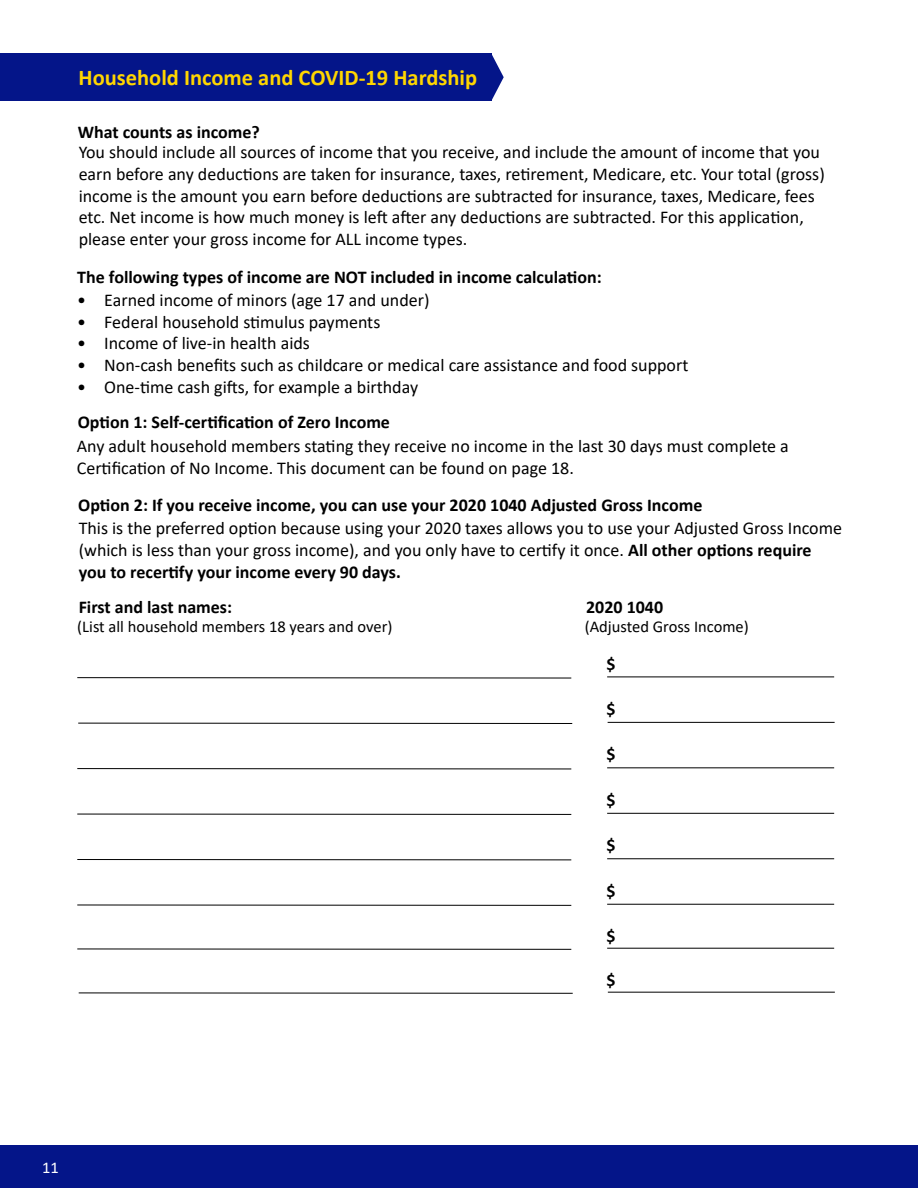
<style>
.page{position:relative;width:918px;height:1188px;background:#fff}
.page>*{position:absolute;margin:0;border:0;box-sizing:border-box;transform-origin:0 0}
.t1{font:700 22.5px "Calibri";color:#ffd600}
.t2{font:18px/21.6px "Calibri";color:#000}
.t3{font:700 18px "Calibri";color:#000}
.t4{font:16.5px "Calibri";color:#000}
.t5{font:16.5px "Calibri";color:#fff}
.s1{font-weight:700}
</style>
<div class="page">
<div style="left:0;top:54px;width:491px;height:47px;background:#041589"></div>
<svg style="left:491px;top:54px;width:13px;height:47px"></svg>
<hr style="left:77px;top:677px;width:494px;height:1px;background:#000">
<hr style="left:607px;top:677px;width:227px;height:1px;background:#000">
<hr style="left:78px;top:723px;width:494px;height:1px;background:#000">
<hr style="left:608px;top:722px;width:227px;height:1px;background:#000">
<hr style="left:77px;top:768px;width:494px;height:1px;background:#000">
<hr style="left:607px;top:767px;width:227px;height:1px;background:#000">
<hr style="left:77px;top:814px;width:494px;height:1px;background:#000">
<hr style="left:607px;top:813px;width:227px;height:1px;background:#000">
<hr style="left:77px;top:859px;width:494px;height:1px;background:#000">
<hr style="left:607px;top:858px;width:227px;height:1px;background:#000">
<hr style="left:77px;top:905px;width:494px;height:1px;background:#000">
<hr style="left:607px;top:904px;width:227px;height:1px;background:#000">
<hr style="left:77px;top:949px;width:494px;height:1px;background:#000">
<hr style="left:607px;top:948px;width:227px;height:1px;background:#000">
<hr style="left:79px;top:993px;width:494px;height:1px;background:#000">
<hr style="left:608px;top:992px;width:227px;height:1px;background:#000">
<div style="left:0;top:1146px;width:918px;height:42px;background:#041589"></div>
<p class="t1" style="left:79px;top:61px;width:400px">Household Income and COVID-19 Hardship</p>
<p class="t3" style="left:78px;top:119px;width:184px">What counts as income?</p>
<p class="t2" style="left:79px;top:141px;width:748px">You should include all sources of income that you receive, and include the amount of income that you earn before any deductions are taken for insurance, taxes, retirement, Medicare, etc. Your total (gross) income is the amount you earn before deductions are subtracted for insurance, taxes, Medicare, fees etc. Net income is how much money is left after any deductions are subtracted. For this application, please enter your gross income for ALL income types.</p>
<p class="t3" style="left:77px;top:264px;width:526px">The following types of income are NOT included in income calculation:</p>
<p class="t2" style="left:77px;top:289px;width:354px">• Earned income of minors (age 17 and under)</p>
<p class="t2" style="left:77px;top:311px;width:305px">• Federal household stimulus payments</p>
<p class="t2" style="left:77px;top:332px;width:234px">• Income of live-in health aids</p>
<p class="t2" style="left:77px;top:354px;width:613px">• Non-cash benefits such as childcare or medical care assistance and food support</p>
<p class="t2" style="left:77px;top:375px;width:342px">• One-time cash gifts, for example a birthday</p>
<p class="t3" style="left:78px;top:410px;width:314px">Option 1: Self-certification of Zero Income</p>
<p class="t2" style="left:77px;top:435px;width:714px">Any adult household members stating they receive no income in the last 30 days must complete a<br>Certification of No Income. This document can be found on page 18.</p>
<p class="t3" style="left:78px;top:492px;width:626px">Option 2: If you receive income, you can use your 2020 1040 Adjusted Gross Income</p>
<p class="t2" style="left:79px;top:517px;width:765px">This is the preferred option because using your 2020 taxes allows you to use your Adjusted Gross Income (which is less than your gross income), and you only have to certify it once. <span class="s1">All other options require you to recertify your income every 90 days.</span></p>
<p class="t3" style="left:79px;top:594px;width:155px">First and last names:</p>
<p class="t4" style="left:77px;top:615px;width:317px">(List all household members 18 years and over)</p>
<p class="t3" style="left:586px;top:594px;width:79px">2020 1040</p>
<p class="t4" style="left:585px;top:615px;width:166px">(Adjusted Gross Income)</p>
<p class="t3" style="left:607px;top:651px;width:11px">$</p>
<p class="t3" style="left:607px;top:696px;width:11px">$</p>
<p class="t3" style="left:607px;top:742px;width:11px">$</p>
<p class="t3" style="left:607px;top:787px;width:11px">$</p>
<p class="t3" style="left:607px;top:833px;width:11px">$</p>
<p class="t3" style="left:607px;top:878px;width:11px">$</p>
<p class="t3" style="left:607px;top:924px;width:11px">$</p>
<p class="t3" style="left:607px;top:968px;width:11px">$</p>
<p class="t5" style="left:42px;top:1157px;width:18px">11</p>
</div>
